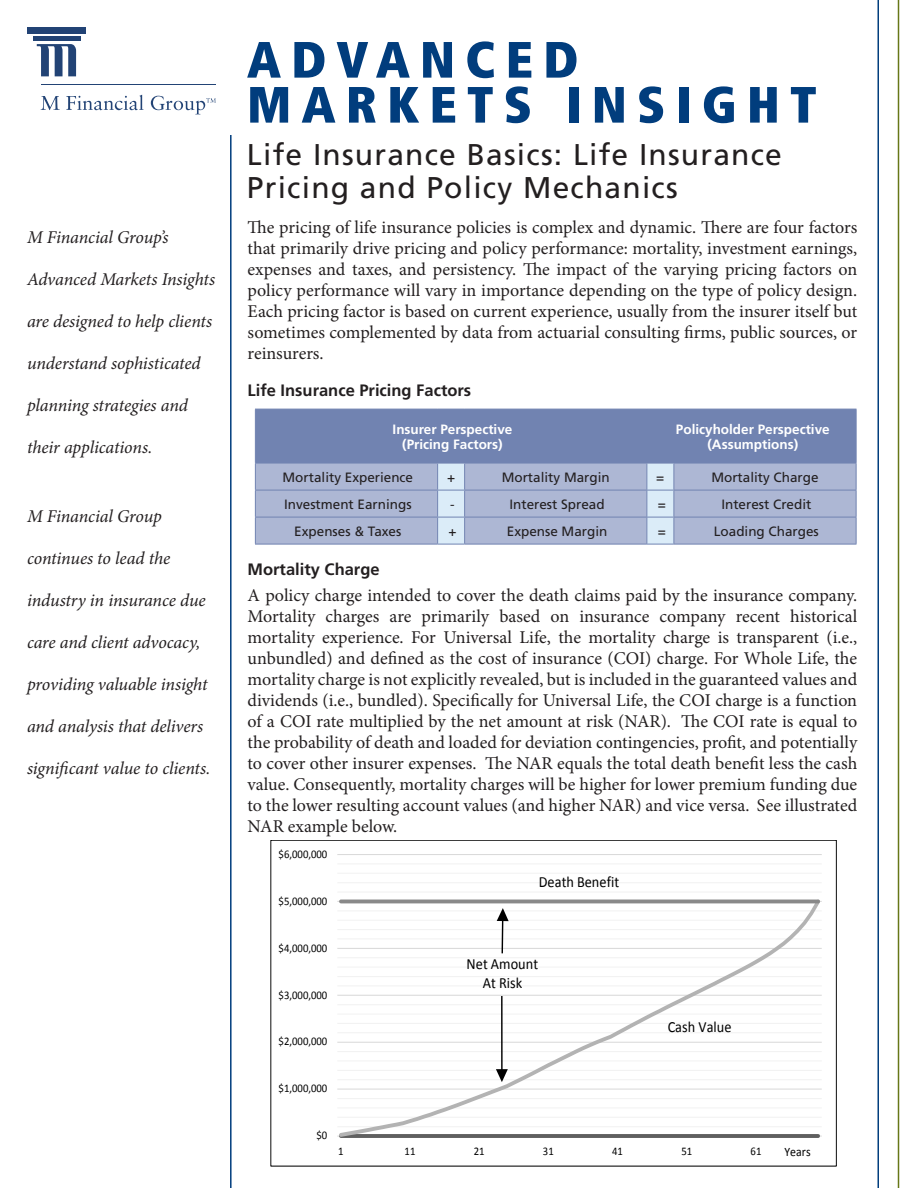
<style>
.page{position:relative;width:918px;height:1188px;background:#fff}
.page>*{position:absolute;margin:0;border:0;box-sizing:border-box;transform-origin:0 0}
.t1{font:900 condensed 51px/45px "Frutiger LT Std";letter-spacing:.2em;color:#013d7d}
.Title_sub{font:30px/33px "Frutiger LT Std";letter-spacing:.04em;color:#231f20}
.Body{font:18px/21px "Minion Pro";color:#231f20;text-align:justify}
.t2{font:italic 18px "Minion Pro";letter-spacing:-.01em;color:#231f20}
.Body_Subheader{font:700 16.5px "Frutiger LT Std";color:#231f20}
.t3{font:15.6px/19px "Calibri";color:#000;text-align:center;scale:.92 1}
.tbl_row{font:13.5px "Frutiger LT Std";color:#231f20}
.tbl_Header_row{font:700 13.5px/15px "Frutiger LT Std";color:#fff;text-align:center}
.t4{font:12.9px "Calibri";color:#000;scale:.92 1}
.t5{font:11.7px "Calibri";color:#000;scale:.92 1}
</style>
<div class="page">
<svg style="left:41px;top:96px;width:19px;height:14px"></svg>
<svg style="left:66px;top:95px;width:78px;height:15px"></svg>
<svg style="left:151px;top:96px;width:65px;height:18px"></svg>
<div style="left:27px;top:27px;width:59px;height:7px;background:#224375"></div>
<div style="left:33px;top:36px;width:48px;height:5px;background:#224375"></div>
<hr style="left:41px;top:84px;width:174px;height:1px;background:#224375">
<svg style="left:37px;top:44px;width:39px;height:32px"></svg>
<hr style="left:230px;top:135px;width:2px;height:1053px;background:#013d7d">
<hr style="left:898px;top:0;width:1px;height:1188px;background:#677717">
<hr style="left:878px;top:0;width:1px;height:1188px;background:#013d7d">
<svg style="left:255px;top:409px;width:602px;height:136px;background:#95a3c6"></svg>
<hr style="left:465px;top:463px;width:182px;height:1px;background:#7183b1">
<hr style="left:337px;top:892px;width:485px;height:1px;background:#f2f2f2">
<hr style="left:337px;top:882px;width:485px;height:1px;background:#f2f2f2">
<hr style="left:337px;top:873px;width:485px;height:1px;background:#f2f2f2">
<hr style="left:337px;top:863px;width:485px;height:1px;background:#f2f2f2">
<hr style="left:337px;top:854px;width:485px;height:1px;background:#d9d9d9">
<svg style="left:337px;top:899px;width:485px;height:238px"></svg>
<hr style="left:341px;top:900px;width:477px;height:3px;background:#898989">
<hr style="left:501px;top:996px;width:2px;height:74px;background:#000">
<svg style="left:496px;top:1069px;width:12px;height:13px"></svg>
<hr style="left:501px;top:920px;width:2px;height:33px;background:#000">
<svg style="left:497px;top:908px;width:12px;height:13px"></svg>
<p class="t2" style="left:27px;top:225px;width:143px">M Financial Group’s</p>
<p class="t2" style="left:27px;top:267px;width:190px">Advanced Markets Insights</p>
<p class="t2" style="left:27px;top:309px;width:187px">are designed to help clients</p>
<p class="t2" style="left:27px;top:351px;width:175px">understand sophisticated</p>
<p class="t2" style="left:27px;top:393px;width:162px">planning strategies and</p>
<p class="t2" style="left:27px;top:435px;width:127px">their applications.</p>
<p class="t2" style="left:27px;top:504px;width:136px">M Financial Group</p>
<p class="t2" style="left:27px;top:546px;width:145px">continues to lead the</p>
<p class="t2" style="left:27px;top:588px;width:180px">industry in insurance due</p>
<p class="t2" style="left:27px;top:630px;width:175px">care and client advocacy,</p>
<p class="t2" style="left:27px;top:672px;width:182px">providing valuable insight</p>
<p class="t2" style="left:27px;top:714px;width:178px">and analysis that delivers</p>
<p class="t2" style="left:27px;top:756px;width:185px">significant value to clients.</p>
<h1 class="t1" style="left:247px;top:37px;width:571px">ADVANCED<br>MARKETS INSIGHT</h1>
<p class="Title_sub" style="left:247px;top:138px;width:536px">Life Insurance Basics: Life Insurance<br>Pricing and Policy Mechanics</p>
<p class="Body" style="left:248px;top:217px;width:611px">The pricing of life insurance policies is complex and dynamic. There are four factors that primarily drive pricing and policy performance: mortality, investment earnings, expenses and taxes, and persistency. The impact of the varying pricing factors on policy performance will vary in importance depending on the type of policy design.<br>Each pricing factor is based on current experience, usually from the insurer itself but sometimes complemented by data from actuarial consulting firms, public sources, or reinsurers.</p>
<p class="Body_Subheader" style="left:248px;top:381px;width:225px">Life Insurance Pricing Factors</p>
<p class="tbl_Header_row" style="left:393px;top:422px;width:121px">Insurer Perspective (Pricing Factors)</p>
<p class="tbl_Header_row" style="left:676px;top:422px;width:155px">Policyholder Perspective (Assumptions)</p>
<p class="tbl_row" style="left:283px;top:469px;width:132px">Mortality Experience</p>
<p class="tbl_row" style="left:447px;top:469px;width:10px">+</p>
<p class="tbl_row" style="left:502px;top:469px;width:110px">Mortality Margin</p>
<p class="tbl_row" style="left:656px;top:469px;width:10px">=</p>
<p class="tbl_row" style="left:711px;top:469px;width:109px">Mortality Charge</p>
<p class="tbl_row" style="left:284px;top:496px;width:129px">Investment Earnings</p>
<p class="tbl_row" style="left:450px;top:496px;width:6px">-</p>
<p class="tbl_row" style="left:509px;top:496px;width:97px">Interest Spread</p>
<p class="tbl_row" style="left:658px;top:496px;width:10px">=</p>
<p class="tbl_row" style="left:721px;top:496px;width:92px">Interest Credit</p>
<p class="tbl_row" style="left:294px;top:523px;width:109px">Expenses &amp; Taxes</p>
<p class="tbl_row" style="left:448px;top:523px;width:10px">+</p>
<p class="tbl_row" style="left:507px;top:523px;width:102px">Expense Margin</p>
<p class="tbl_row" style="left:658px;top:523px;width:10px">=</p>
<p class="tbl_row" style="left:714px;top:523px;width:107px">Loading Charges</p>
<p class="Body_Subheader" style="left:248px;top:559px;width:134px">Mortality Charge</p>
<p class="Body" style="left:248px;top:585px;width:611px">A policy charge intended to cover the death claims paid by the insurance company.<br>Mortality charges are primarily based on insurance company recent historical mortality experience. For Universal Life, the mortality charge is transparent (i.e., unbundled) and defined as the cost of insurance (COI) charge. For Whole Life, the mortality charge is not explicitly revealed, but is included in the guaranteed values and dividends (i.e., bundled). Specifically for Universal Life, the COI charge is a function of a COI rate multiplied by the net amount at risk (NAR). The COI rate is equal to the probability of death and loaded for deviation contingencies, profit, and potentially to cover other insurer expenses. The NAR equals the total death benefit less the cash value. Consequently, mortality charges will be higher for lower premium funding due to the lower resulting account values (and higher NAR) and vice versa. See illustrated NAR example below.</p>
<p class="t5" style="left:279px;top:847px;width:55px">$6,000,000</p>
<p class="t5" style="left:279px;top:893px;width:55px">$5,000,000</p>
<p class="t5" style="left:279px;top:940px;width:55px">$4,000,000</p>
<p class="t5" style="left:279px;top:987px;width:55px">$3,000,000</p>
<p class="t5" style="left:279px;top:1034px;width:55px">$2,000,000</p>
<p class="t5" style="left:279px;top:1081px;width:55px">$1,000,000</p>
<p class="t3" style="left:539px;top:872px;width:89px">Death Benefit</p>
<p class="t3" style="left:467px;top:954px;width:79px">Net Amount<br>At Risk</p>
<p class="t3" style="left:668px;top:1017px;width:71px">Cash Value</p>
<p class="t5" style="left:317px;top:1128px;width:13px">$0</p>
<p class="t5" style="left:338px;top:1143px;width:7px">1</p>
<p class="t5" style="left:405px;top:1143px;width:13px">11</p>
<p class="t5" style="left:474px;top:1143px;width:13px">21</p>
<p class="t5" style="left:543px;top:1143px;width:13px">31</p>
<p class="t5" style="left:612px;top:1143px;width:13px">41</p>
<p class="t5" style="left:681px;top:1143px;width:13px">51</p>
<p class="t5" style="left:751px;top:1143px;width:13px">61</p>
<p class="t4" style="left:785px;top:1143px;width:30px">Years</p>
</div>
